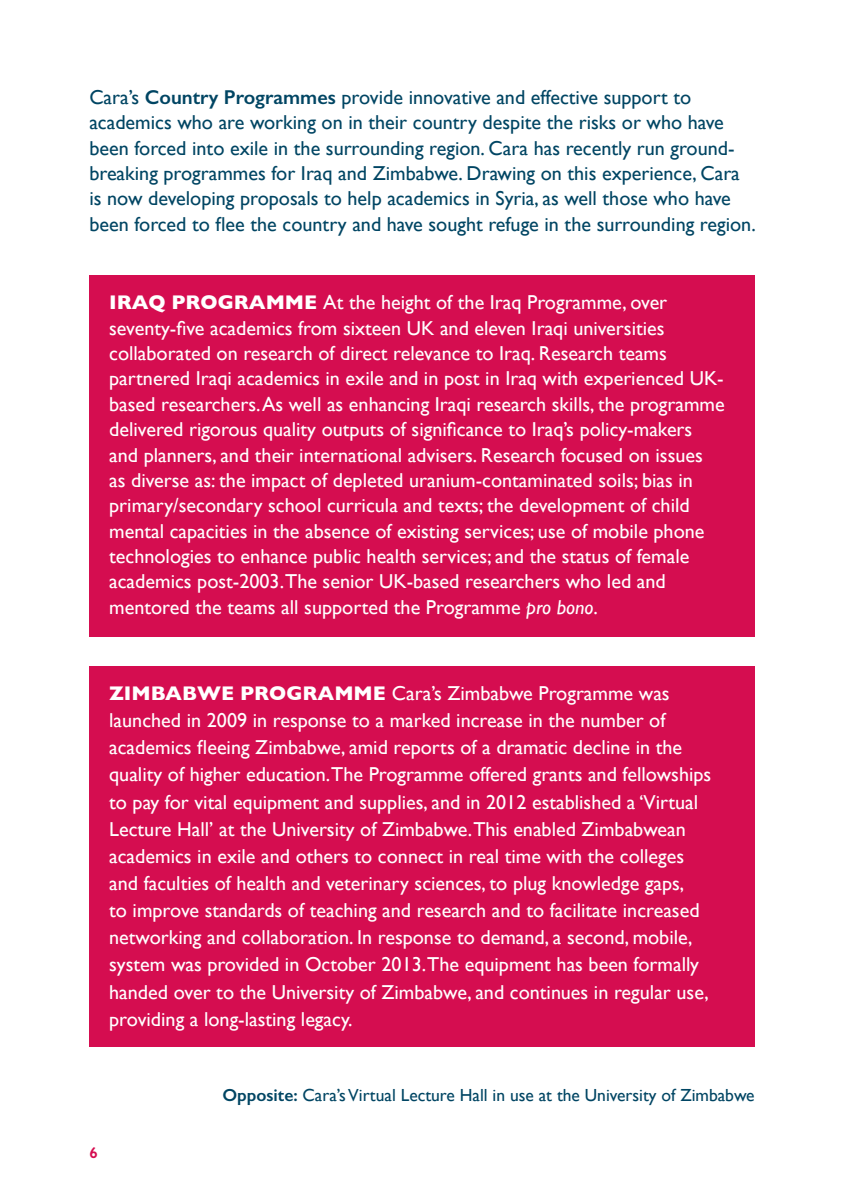
<style>
.page{position:relative;width:844px;height:1191px;background:#fff}
.page>*{position:absolute;margin:0;border:0;box-sizing:border-box;transform-origin:0 0}
.t1{font:20.12px/25.4px "Gill Sans";color:#fff}
.t2{font:20.12px/25.4px "Gill Sans";color:#004563}
.t3{font:17.5px "Gill Sans";color:#004563}
.t4{font:15.75px "CARA Sans 3.0 Semibold";color:#d50d50}
.s1{font-weight:600}
.s2{font-weight:700}
.s3{font-style:italic}
</style>
<div class="page">
<div style="left:89px;top:275px;width:665px;height:361px;background:#d50d50"></div>
<div style="left:89px;top:666px;width:665px;height:380px;background:#d50d50"></div>
<p class="t2" style="left:89px;top:84px;width:667px">Cara’s <span class="s1">Country Programmes</span> provide innovative and effective support to academics who are working on in their country despite the risks or who have been forced into exile in the surrounding region. Cara has recently run ground&shy;breaking programmes for Iraq and Zimbabwe. Drawing on this experience, Cara is now developing proposals to help academics in Syria, as well those who have been forced to flee the country and have sought refuge in the surrounding region.</p>
<p class="t1" style="left:109px;top:289px;width:617px"><span class="s2">IRAQ PROGRAMME</span> At the height of the Iraq Programme, over seventy-five academics from sixteen UK and eleven Iraqi universities collaborated on research of direct relevance to Iraq. Research teams partnered Iraqi academics in exile and in post in Iraq with experienced UK&shy;based researchers. As well as enhancing Iraqi research skills, the programme delivered rigorous quality outputs of significance to Iraq’s policy-makers and planners, and their international advisers. Research focused on issues<br>as diverse as: the impact of depleted uranium-contaminated soils; bias in primary/secondary school curricula and texts; the development of child mental capacities in the absence of existing services; use of mobile phone technologies to enhance public health services; and the status of female academics post-2003.The senior UK-based researchers who led and mentored the teams all supported the Programme <span class="s3">pro bono</span>.</p>
<p class="t1" style="left:109px;top:679px;width:603px;line-height:27.1px"><span class="s2">ZIMBABWE PROGRAMME</span> Cara’s Zimbabwe Programme was launched in 2009 in response to a marked increase in the number of academics fleeing Zimbabwe, amid reports of a dramatic decline in the quality of higher education.The Programme offered grants and fellowships to pay for vital equipment and supplies, and in 2012 established a ‘Virtual Lecture Hall’ at the University of Zimbabwe.This enabled Zimbabwean academics in exile and others to connect in real time with the colleges and faculties of health and veterinary sciences, to plug knowledge gaps,<br>to improve standards of teaching and research and to facilitate increased networking and collaboration. In response to demand, a second, mobile, system was provided in October 2013.The equipment has been formally handed over to the University of Zimbabwe, and continues in regular use, providing a long-lasting legacy.</p>
<p class="t4" style="left:89px;top:1143px;width:10px">6</p>
<p class="t3" style="left:222px;top:1084px;width:533px"><span class="s1">Opposite:</span> Cara’s Virtual Lecture Hall in use at the University of Zimbabwe</p>
</div>
